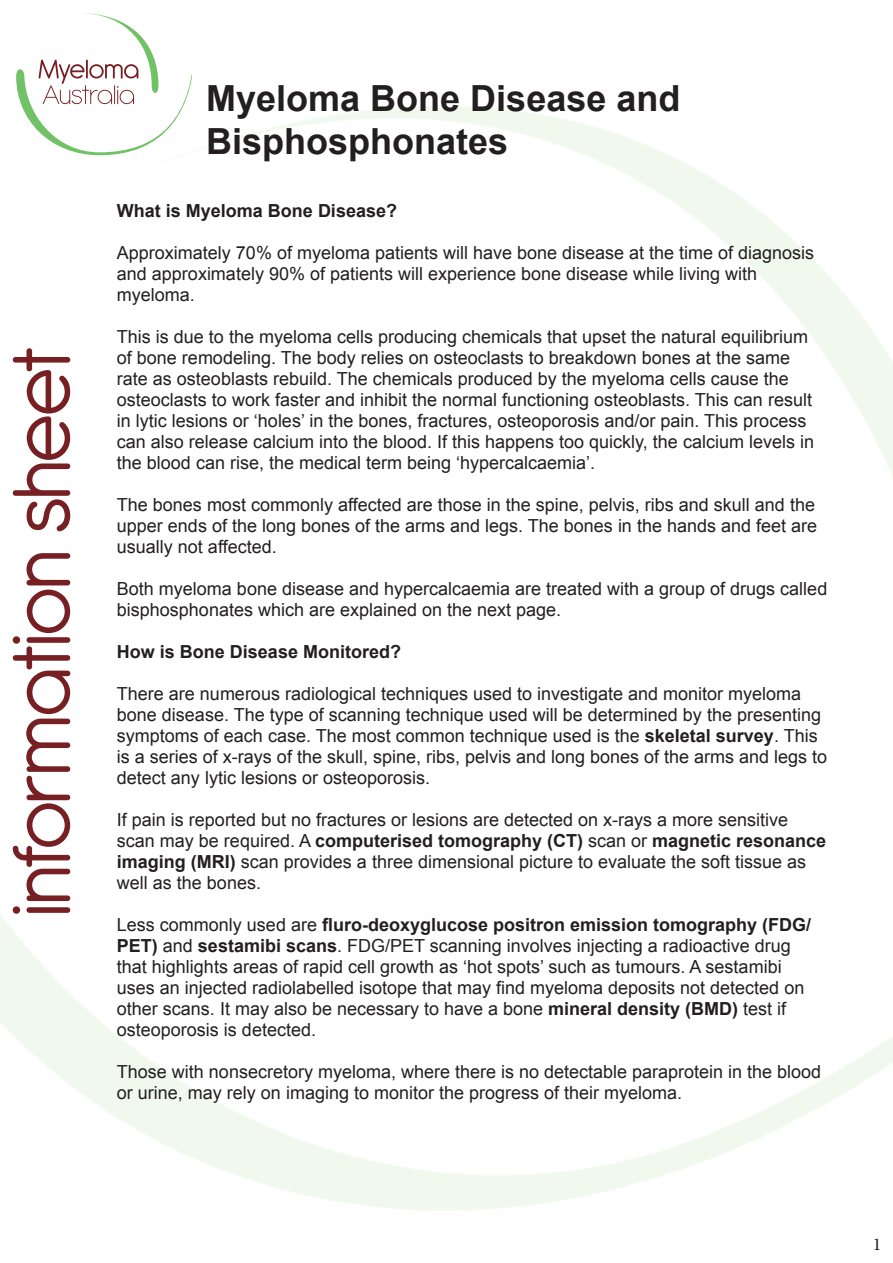
<style>
.page{position:relative;width:893px;height:1263px;background:#fff}
.page>*{position:absolute;margin:0;border:0;box-sizing:border-box;transform-origin:0 0}
.t1{font:90px "Antipasto";letter-spacing:-.04em;color:#762023}
.t2{font:700 36px/43.2px "Arial";color:#231f20}
.t3{font:18px/21px "Arial";color:#231f20}
.t4{font:700 18px "Arial";color:#231f20}
.t5{font:18px "Minion Pro";color:#231f20}
.s1{font-weight:700}
</style>
<div class="page">
<svg style="left:16px;top:13px;width:175px;height:142px"></svg>
<h1 class="t1" style="left:-10px;top:917px;width:572px;rotate:-90deg">information sheet</h1>
<h2 class="t2" style="left:206px;top:78px;width:476px">Myeloma Bone Disease and<br>Bisphosphonates</h2>
<p class="t4" style="left:117px;top:199px;width:282px">What is Myeloma Bone Disease?</p>
<p class="t3" style="left:117px;top:243px;width:699px">Approximately 70% of myeloma patients will have bone disease at the time of diagnosis and approximately 90% of patients will experience bone disease while living with myeloma.</p>
<p class="t3" style="left:117px;top:327px;width:699px">This is due to the myeloma cells producing chemicals that upset the natural equilibrium of bone remodeling. The body relies on osteoclasts to breakdown bones at the same rate as osteoblasts rebuild. The chemicals produced by the myeloma cells cause the osteoclasts to work faster and inhibit the normal functioning osteoblasts. This can result in lytic lesions or ‘holes’ in the bones, fractures, osteoporosis and/or pain. This process can also release calcium into the blood. If this happens too quickly, the calcium levels in the blood can rise, the medical term being ‘hypercalcaemia’.</p>
<p class="t3" style="left:117px;top:495px;width:702px;text-align:justify">The bones most commonly affected are those in the spine, pelvis, ribs and skull and the upper ends of the long bones of the arms and legs. The bones in the hands and feet are usually not affected.</p>
<p class="t3" style="left:117px;top:579px;width:712px">Both myeloma bone disease and hypercalcaemia are treated with a group of drugs called bisphosphonates which are explained on the next page.</p>
<p class="t4" style="left:117px;top:640px;width:286px">How is Bone Disease Monitored?</p>
<p class="t3" style="left:117px;top:684px;width:712px">There are numerous radiological techniques used to investigate and monitor myeloma bone disease. The type of scanning technique used will be determined by the presenting symptoms of each case. The most common technique used is the <span class="s1">skeletal survey</span>. This is a series of x-rays of the skull, spine, ribs, pelvis and long bones of the arms and legs to detect any lytic lesions or osteoporosis.</p>
<p class="t3" style="left:117px;top:810px;width:711px">If pain is reported but no fractures or lesions are detected on x-rays a more sensitive scan may be required. A <span class="s1">computerised tomography (CT)</span> scan or <span class="s1">magnetic resonance imaging (MRI)</span> scan provides a three dimensional picture to evaluate the soft tissue as well as the bones.</p>
<p class="t3" style="left:117px;top:915px;width:696px">Less commonly used are <span class="s1">fluro-deoxyglucose positron emission tomography (FDG/ PET)</span> and <span class="s1">sestamibi scans</span>. FDG/PET scanning involves injecting a radioactive drug that highlights areas of rapid cell growth as ‘hot spots’ such as tumours. A sestamibi uses an injected radiolabelled isotope that may find myeloma deposits not detected on other scans. It may also be necessary to have a bone <span class="s1">mineral density (BMD)</span> test if osteoporosis is detected.</p>
<p class="t3" style="left:117px;top:1062px;width:706px">Those with nonsecretory myeloma, where there is no detectable paraprotein in the blood or urine, may rely on imaging to monitor the progress of their myeloma.</p>
<p class="t5" style="left:873px;top:1232px;width:10px">1</p>
</div>
